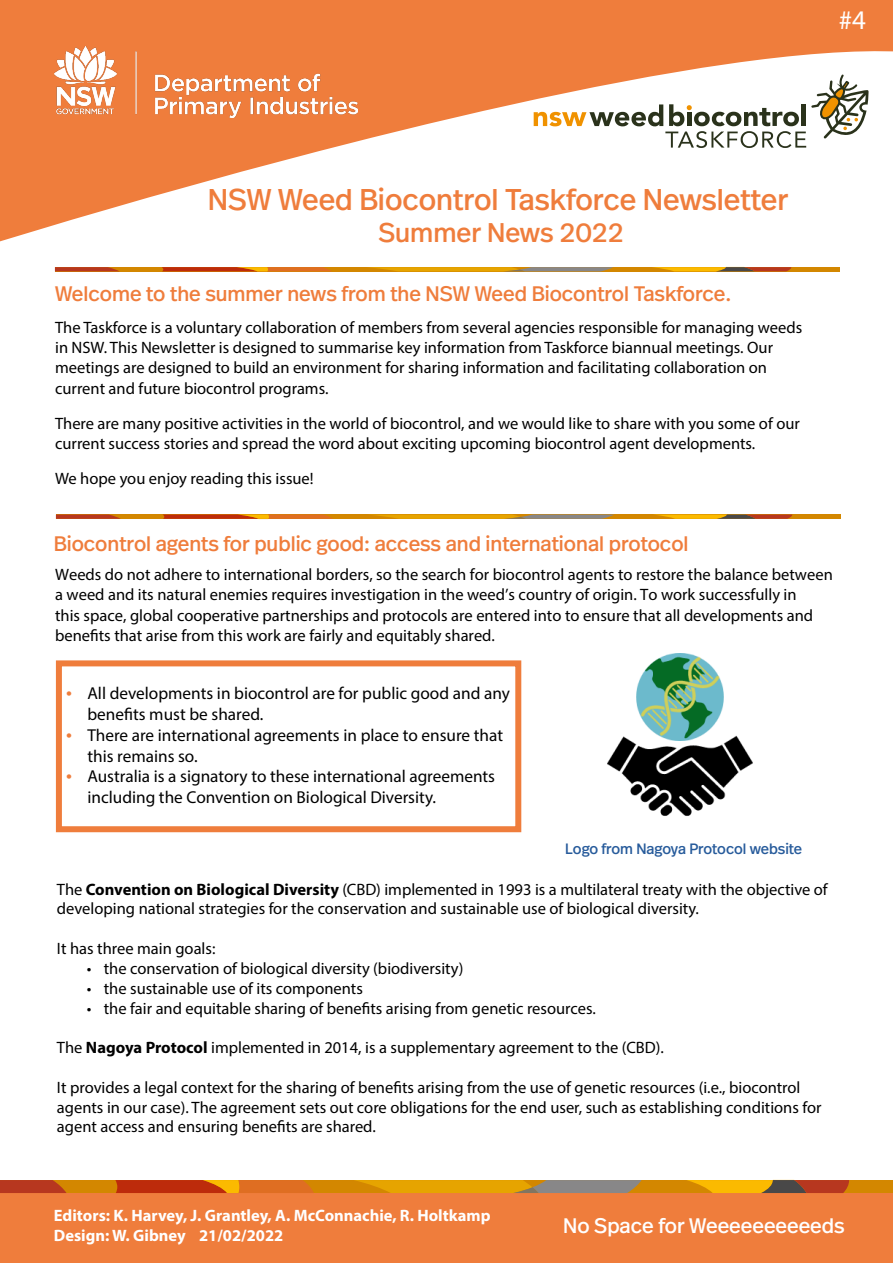
<style>
.page{position:relative;width:893px;height:1263px;background:#fff}
.page>*{position:absolute;margin:0;border:0;box-sizing:border-box;transform-origin:0 0}
.t1{font:30px "Real Head Pro";color:#ef7d3c}
.t2{font:27px "Real Head Pro";color:#ef7d3c}
.t3{font:27px "Myriad Pro";color:#fff}
.t4{font:21px "Real Head Pro";color:#ef7d3c}
.t5{font:21px "Real Head Pro";color:#fff}
.t6{font:17.25px/20.7px "Myriad Pro";color:#000}
.t7{font:16.5px/20.2px "Myriad Pro";color:#000}
.t8{font:700 16.5px "Myriad Pro";color:#fff}
.t9{font:15px "Real Head Pro";color:#275b9b}
.s1{font-size:21px;color:#ef7d3c}
.s2{font-weight:700}
</style>
<div class="page">
<div style="left:0;top:1193px;width:893px;height:70px;background:#ef7d3c"></div>
<svg style="left:0;top:0;width:893px;height:242px"></svg>
<div style="left:0;top:1180px;width:893px;height:13px;background:#d38700"></div>
<svg style="left:0;top:1180px;width:66px;height:13px"></svg>
<svg style="left:355px;top:1180px;width:286px;height:13px;background:#c2952f"></svg>
<svg style="left:115px;top:1180px;width:199px;height:13px;background:#d05511"></svg>
<svg style="left:687px;top:1180px;width:162px;height:13px;background:#c07816"></svg>
<img style="left:54px;top:47px;width:303px;height:71px">
<div style="left:56px;top:514px;width:785px;height:5px;background:#d38700"></div>
<svg style="left:56px;top:514px;width:65px;height:5px"></svg>
<svg style="left:371px;top:514px;width:243px;height:5px"></svg>
<svg style="left:163px;top:514px;width:170px;height:5px"></svg>
<svg style="left:654px;top:514px;width:138px;height:5px"></svg>
<img style="left:518px;top:653px;width:235px;height:180px">
<hr style="left:55px;top:267px;width:785px;height:4px;background:#d38700">
<svg style="left:55px;top:267px;width:64px;height:4px"></svg>
<svg style="left:370px;top:267px;width:243px;height:4px"></svg>
<svg style="left:162px;top:267px;width:169px;height:4px"></svg>
<svg style="left:653px;top:267px;width:138px;height:4px"></svg>
<div style="left:56px;top:660px;width:465px;height:172px;border:6px solid #ef7d3c"></div>
<p class="t3" style="left:839px;top:3px;width:29px">#4</p>
<p class="t1" style="left:208px;top:178px;width:582px">NSW Weed Biocontrol Taskforce Newsletter</p>
<p class="t2" style="left:378px;top:214px;width:247px">Summer News 2022</p>
<p class="t4" style="left:55px;top:279px;width:678px">Welcome to the summer news from the NSW Weed Biocontrol Taskforce.</p>
<p class="t7" style="left:55px;top:317px;width:749px">The Taskforce is a voluntary collaboration of members from several agencies responsible for managing weeds</p>
<p class="t7" style="left:55px;top:337px;width:719px">in NSW. This Newsletter is designed to summarise key information from Taskforce biannual meetings. Our</p>
<p class="t7" style="left:55px;top:357px;width:713px">meetings are designed to build an environment for sharing information and facilitating collaboration on</p>
<p class="t7" style="left:55px;top:378px;width:275px">current and future biocontrol programs.</p>
<p class="t7" style="left:55px;top:413px;width:746px">There are many positive activities in the world of biocontrol, and we would like to share with you some of our current success stories and spread the word about exciting upcoming biocontrol agent developments.</p>
<p class="t7" style="left:55px;top:468px;width:260px">We hope you enjoy reading this issue!</p>
<p class="t4" style="left:54px;top:529px;width:636px">Biocontrol agents for public good: access and international protocol</p>
<p class="t7" style="left:55px;top:564px;width:779px">Weeds do not adhere to international borders, so the search for biocontrol agents to restore the balance between a weed and its natural enemies requires investigation in the weed’s country of origin. To work successfully in<br>this space, global cooperative partnerships and protocols are entered into to ensure that all developments and benefits that arise from this work are fairly and equitably shared.</p>
<p class="t6" style="left:87px;top:683px;width:424px;text-indent:-21px"><span class="s1">•</span> All developments in biocontrol are for public good and any benefits must be shared.</p>
<p class="t6" style="left:87px;top:724px;width:417px;text-indent:-21px"><span class="s1">•</span> There are international agreements in place to ensure that this remains so.</p>
<p class="t6" style="left:87px;top:766px;width:409px;text-indent:-21px"><span class="s1">•</span> Australia is a signatory to these international agreements including the Convention on Biological Diversity.</p>
<p class="t9" style="left:565px;top:838px;width:238px">Logo from Nagoya Protocol website</p>
<p class="t7" style="left:57px;top:879px;width:772px;line-height:19.8px">The <span class="s2">Convention on Biological Diversity</span> (CBD) implemented in 1993 is a multilateral treaty with the objective of developing national strategies for the conservation and sustainable use of biological diversity.</p>
<p class="t7" style="left:57px;top:938px;width:160px">It has three main goals:</p>
<p class="t7" style="left:87px;top:958px;width:378px">• the conservation of biological diversity (biodiversity)</p>
<p class="t7" style="left:87px;top:978px;width:278px">• the sustainable use of its components</p>
<p class="t7" style="left:87px;top:997px;width:510px">• the fair and equitable sharing of benefits arising from genetic resources.</p>
<p class="t7" style="left:57px;top:1037px;width:608px">The <span class="s2">Nagoya Protocol</span> implemented in 2014, is a supplementary agreement to the (CBD).</p>
<p class="t7" style="left:57px;top:1077px;width:766px;line-height:19.8px">It provides a legal context for the sharing of benefits arising from the use of genetic resources (i.e., biocontrol agents in our case). The agreement sets out core obligations for the end user, such as establishing conditions for agent access and ensuring benefits are shared.</p>
<p class="t8" style="left:54px;top:1205px;width:438px">Editors: K. Harvey, J. Grantley, A. McConnachie, R. Holtkamp</p>
<p class="t8" style="left:54px;top:1225px;width:231px">Design: W. Gibney 21/02/2022</p>
<p class="t5" style="left:563px;top:1211px;width:283px">No Space for Weeeeeeeeeeds</p>
</div>
